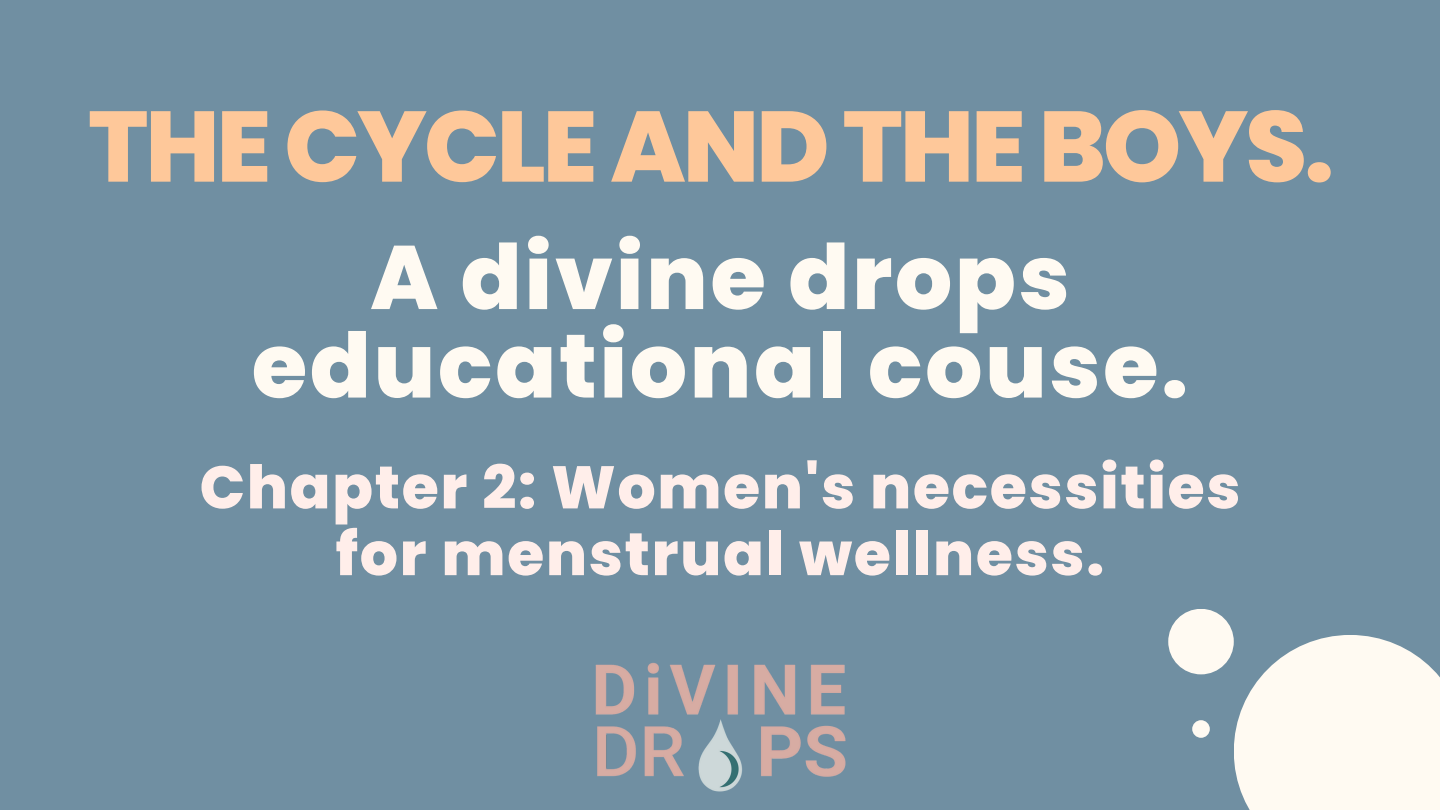
<style>
.page{position:relative;width:1440px;height:810px;background:#708fa2}
.page>*{position:absolute;margin:0;border:0;box-sizing:border-box;transform-origin:0 0}
.t1{font:800 100px "Poppins";letter-spacing:-.03em;color:#fec89a}
.t2{font:800 90px/88.5px "Poppins";letter-spacing:.03em;color:#fffaf2;text-align:center}
.t3{font:800 60px/66.8px "Poppins";letter-spacing:.03em;color:#ffeeea;text-align:center}
</style>
<div class="page">
<div style="left:1192px;top:720px;width:18px;height:18px;background:#fffaf2;border-radius:50%"></div>
<div style="left:1234px;top:635px;width:206px;height:175px;background:#fffaf2"></div>
<img style="left:595px;top:662px;width:251px;height:130px">
<div style="left:1168px;top:609px;width:66px;height:65px;background:#fffaf2;border-radius:50%"></div>
<p class="t1" style="left:88px;top:77px;width:1248px">THE CYCLE AND THE BOYS.</p>
<p class="t2" style="left:252px;top:233px;width:938px">A divine drops educational couse.</p>
<p class="t3" style="left:200px;top:454px;width:1042px">Chapter 2: Women's necessities for menstrual wellness.</p>
</div>
